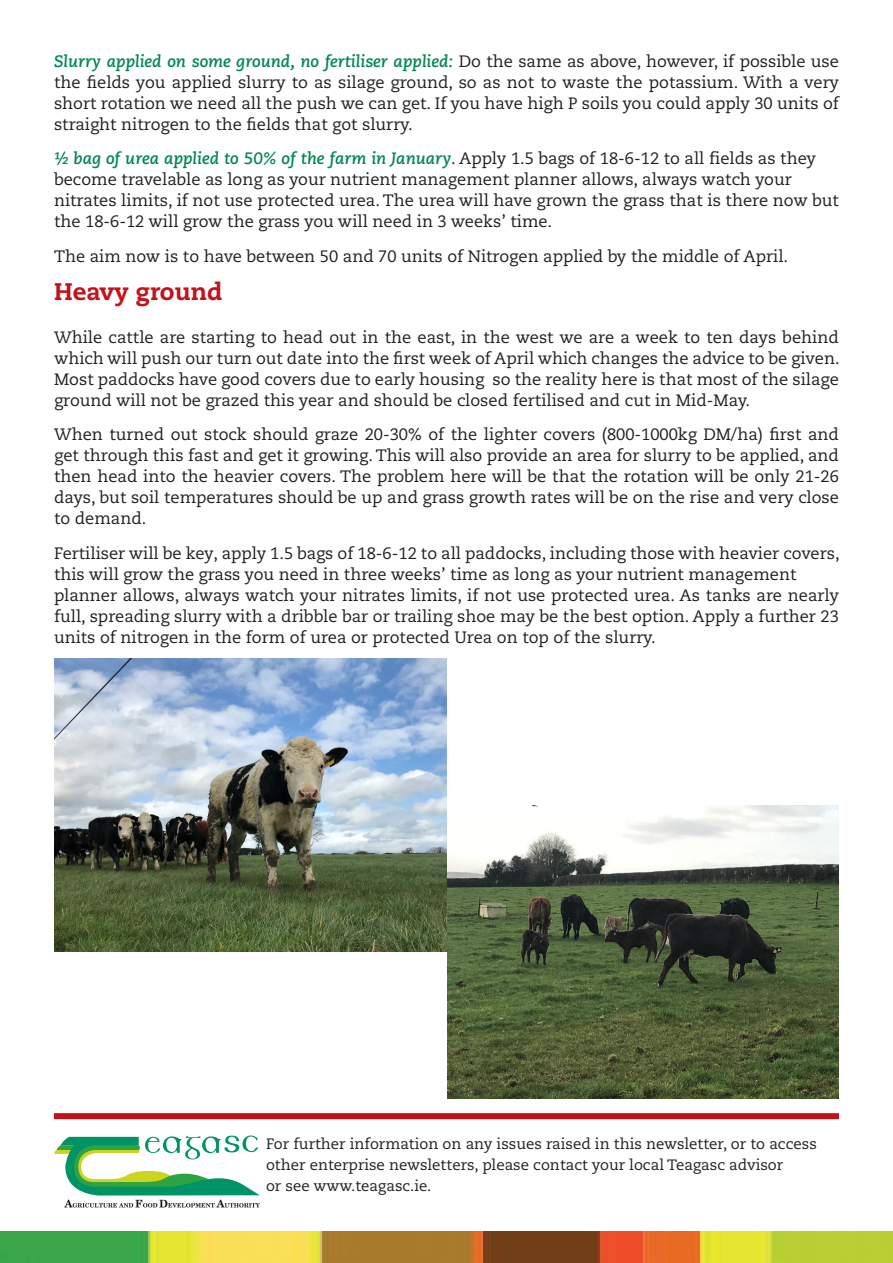
<style>
.page{position:relative;width:893px;height:1263px;background:#fff}
.page>*{position:absolute;margin:0;border:0;box-sizing:border-box;transform-origin:0 0}
.t1{font:800 24px "Caecilia LT Pro 85";color:#c4121a}
.t2{font:16.5px/21px "Caecilia LT Pro 55 Roman";color:#231f20;text-align:justify}
.t3{font:italic 700 16.5px "Caecilia LT Pro 76";color:#008751}
.t4{font:15px/21px "Caecilia LT Pro 55 Roman";color:#231f20}
.s1{font-family:"Caecilia LT Pro 76";font-weight:700;font-style:italic;color:#008751}
.s2{font-family:"Caecilia LT Pro 55 Roman";font-weight:400;font-style:normal;color:#231f20}
</style>
<div class="page">
<img style="left:0;top:1231px;width:893px;height:32px">
<img style="left:54px;top:658px;width:392px;height:294px">
<svg style="left:54px;top:1135px;width:206px;height:72px"></svg>
<div style="left:54px;top:1113px;width:785px;height:6px;background:#c4121a"></div>
<img style="left:447px;top:805px;width:391px;height:293px">
<p class="t2" style="left:54px;top:50px;width:786px"><span class="s1">Slurry applied on some ground, no fertiliser applied:</span> Do the same as above, however, if possible use the fields you applied slurry to as silage ground, so as not to waste the potassium. With a very short rotation we need all the push we can get. If you have high P soils you could apply 30 units of straight nitrogen to the fields that got slurry.</p>
<p class="t3" style="left:54px;top:148px;width:763px">½ bag of urea applied to 50% of the farm in January<span class="s2">. Apply 1.5 bags of 18-6-12 to all fields as they</span></p>
<p class="t2" style="left:54px;top:169px;width:739px">become travelable as long as your nutrient management planner allows, always watch your</p>
<p class="t2" style="left:54px;top:190px;width:786px">nitrates limits, if not use protected urea. The urea will have grown the grass that is there now but the 18-6-12 will grow the grass you will need in 3 weeks’ time.</p>
<p class="t2" style="left:54px;top:245px;width:736px">The aim now is to have between 50 and 70 units of Nitrogen applied by the middle of April.</p>
<p class="t1" style="left:54px;top:275px;width:170px">Heavy ground</p>
<p class="t2" style="left:54px;top:326px;width:787px">While cattle are starting to head out in the east, in the west we are a week to ten days behind which will push our turn out date into the first week of April which changes the advice to be given.<br>Most paddocks have good covers due to early housing so the reality here is that most of the silage ground will not be grazed this year and should be closed fertilised and cut in Mid-May.</p>
<p class="t2" style="left:54px;top:424px;width:786px">When turned out stock should graze 20-30% of the lighter covers (800-1000kg DM/ha) first and get through this fast and get it growing. This will also provide an area for slurry to be applied, and then head into the heavier covers. The problem here will be that the rotation will be only 21-26 days, but soil temperatures should be up and grass growth rates will be on the rise and very close to demand.</p>
<p class="t2" style="left:54px;top:542px;width:787px">Fertiliser will be key, apply 1.5 bags of 18-6-12 to all paddocks, including those with heavier covers, this will grow the grass you need in three weeks’ time as long as your nutrient management</p>
<p class="t2" style="left:54px;top:584px;width:786px">planner allows, always watch your nitrates limits, if not use protected urea. As tanks are nearly full, spreading slurry with a dribble bar or trailing shoe may be the best option. Apply a further 23 units of nitrogen in the form of urea or protected Urea on top of the slurry.</p>
<p class="t4" style="left:266px;top:1133px;width:552px">For further information on any issues raised in this newsletter, or to access other enterprise newsletters, please contact your local Teagasc advisor</p>
<p class="t4" style="left:266px;top:1175px;width:167px">or see www.teagasc.ie.</p>
</div>
